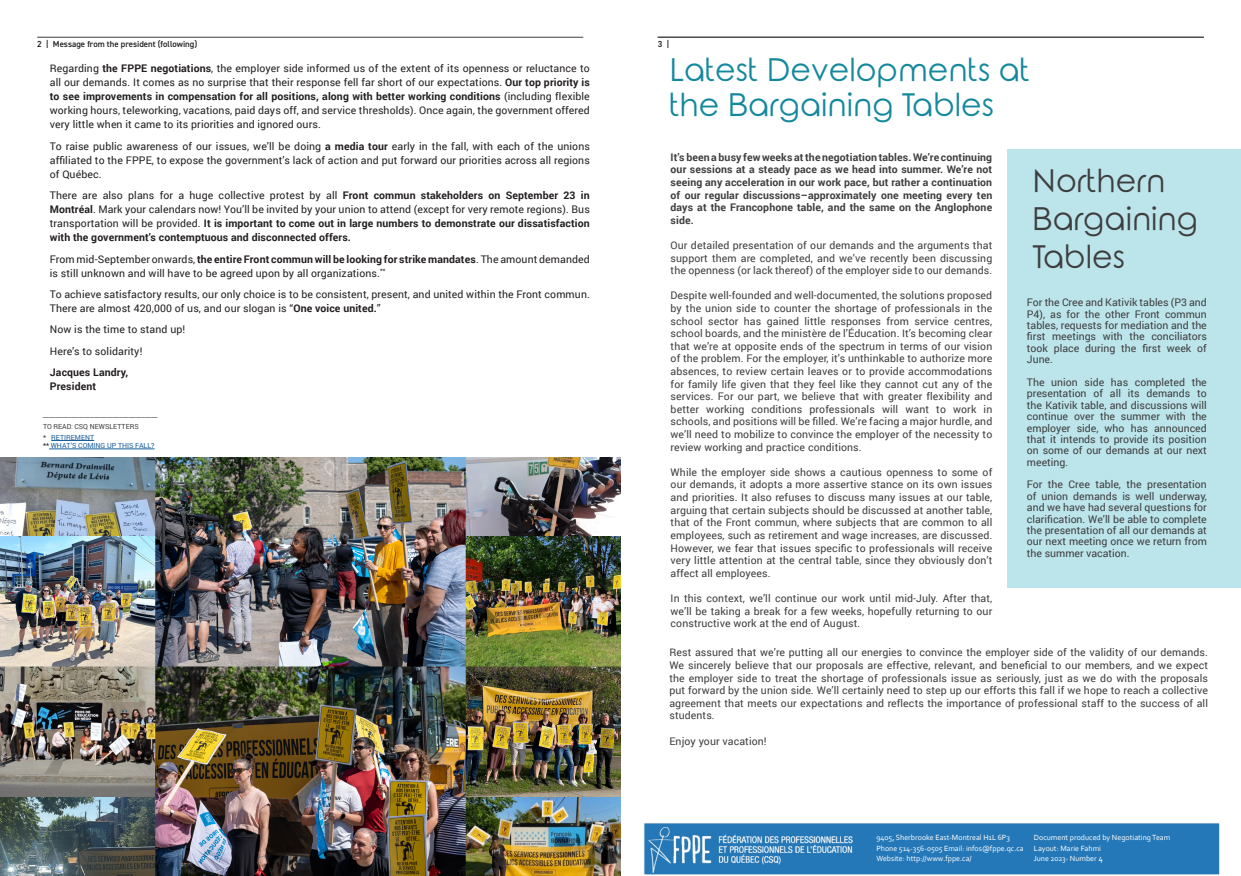
<style>
.page{position:relative;width:1241px;height:876px;background:#fff}
.page>*{position:absolute;margin:0;border:0;box-sizing:border-box;transform-origin:0 0}
.Quote_centered{font:31.5px/35px "Rounded Elegance";color:#14889c}
.Quote_centered-2{font:31.5px/37.8px "Rounded Elegance";color:#3e3e3f}
.Quote_centered-3{font:10.5px/12.6px "Roboto";letter-spacing:.01em;color:#3e3e3f;text-align:justify}
.Quote_centered-4{font:10.5px/14px "Roboto";letter-spacing:.01em;color:#231f20;text-align:justify}
.Quote_centered-5{font:700 10.5px/14px "Roboto";letter-spacing:.01em;color:#231f20;text-align:justify}
.Quote_centered-6{font:700 10.5px/12.6px "Roboto";letter-spacing:.01em;color:#3e3e3f;text-align:justify}
.t1{font:600 8.75px "DIN2014";color:#231f20}
.t2{font:7.88px "Corbel";color:#fff}
.t3{font:7px "Roboto";color:#3e3e3f}
.t4{font:7px "Roboto";color:#175d9e}
.s1{font-weight:700}
.s2{font-weight:400}
.s3{color:#3e3e3f}
.s4{color:#231f20}
.s5{font-size:8.75px}
</style>
<div class="page">
<hr style="left:37px;top:37px;width:546px;height:1px;background:#3e3e3f">
<hr style="left:657px;top:37px;width:546px;height:1px;background:#3e3e3f">
<img style="left:0;top:457px;width:620px;height:419px">
<hr style="left:51px;top:440px;width:43px;height:1px;background:#175d9e">
<hr style="left:49px;top:448px;width:105px;height:1px;background:#175d9e">
<div style="left:1007px;top:150px;width:233px;height:438px;background:#bce4eb"></div>
<div style="left:643px;top:822px;width:576px;height:52px;background:#2578b7"></div>
<div style="left:643px;top:822px;width:576px;height:53px;border:1px solid #f3f3f3"></div>
<img style="left:648px;top:827px;width:204px;height:45px">
<p class="t1" style="left:37px;top:38px;width:161px">2 | Message from the president (following)</p>
<p class="t1" style="left:657px;top:38px;width:13px">3 |</p>
<p class="Quote_centered-4" style="left:50px;top:61px;width:541px">Regarding <span class="s1">the FPPE negotiations</span>, the employer side informed us of the extent of its openness or reluctance to all our demands. It comes as no surprise that their response fell far short of our expectations. <span class="s1">Our top priority is to see improvements in compensation for all positions, along with better working conditions</span> (including flexible working hours, teleworking, vacations, paid days off, and service thresholds). Once again, the government offered very little when it came to its priorities and ignored ours.</p>
<p class="Quote_centered-4" style="left:50px;top:138px;width:541px">To raise public awareness of our issues, we’ll be doing <span class="s1">a media tour</span> early in the fall, with each of the unions affiliated to the FPPE, to expose the government’s lack of action and put forward our priorities across all regions of Québec.</p>
<p class="Quote_centered-5" style="left:50px;top:188px;width:541px"><span class="s2">There are also plans for a huge collective protest by all</span> Front commun stakeholders on September 23 in Montréal<span class="s2">. Mark your calendars now! You’ll be invited by your union to attend (except for very remote regions). Bus transportation will be provided.</span> It is important to come out in large numbers to demonstrate our dissatisfaction with the government’s contemptuous and disconnected offers.</p>
<p class="Quote_centered-4" style="left:50px;top:251px;width:541px">From mid-September onwards, <span class="s1">the entire Front commun will be looking for strike mandates</span>. The amount demanded is still unknown and will have to be agreed upon by all organizations.<sup>**</sup></p>
<p class="Quote_centered-4" style="left:50px;top:287px;width:541px">To achieve satisfactory results, our only choice is to be consistent, present, and united within the Front commun.<br>There are almost 420,000 of us, and our slogan is “<span class="s1">One voice united.</span>”</p>
<p class="Quote_centered-4" style="left:50px;top:322px;width:137px">Now is the time to stand up!</p>
<p class="Quote_centered-4" style="left:50px;top:344px;width:94px">Here’s to solidarity!</p>
<p class="Quote_centered-5" style="left:50px;top:365px;width:80px">Jacques Landry,</p>
<p class="Quote_centered-5" style="left:50px;top:379px;width:48px">President</p>
<p class="t3" style="left:43px;top:410px;width:116px">____________________________________</p>
<p class="t3" style="left:43px;top:421px;width:97px">TO READ: CSQ NEWSLETTERS</p>
<p class="t4" style="left:43px;top:432px;width:53px"><span class="s3">*</span> RETIREMENT</p>
<p class="t4" style="left:43px;top:441px;width:113px"><span class="s4">**</span> WHAT’S COMING UP THIS FALL?</p>
<p class="Quote_centered" style="left:669px;top:57px;width:362px">Latest Developments at the Bargaining Tables</p>
<p class="Quote_centered-6" style="left:670px;top:150px;width:323px">It’s been a busy few weeks at the negotiation tables. We’re continuing our sessions at a steady pace as we head into summer. We’re not seeing any acceleration in our work pace, but rather a continuation of our regular discussions–approximately one meeting every ten days at the Francophone table, and the same on the Anglophone side.</p>
<p class="Quote_centered-3" style="left:670px;top:238px;width:323px">Our detailed presentation of our demands and the arguments that support them are completed, and we’ve recently been discussing the openness (or lack thereof) of the employer side to our demands.</p>
<p class="Quote_centered-3" style="left:670px;top:289px;width:323px">Despite well-founded and well-documented, the solutions proposed by the union side to counter the shortage of professionals in the school sector has gained little responses from service centres, school boards, and the ministère de l’Éducation. It’s becoming clear that we’re at opposite ends of the spectrum in terms of our vision of the problem. For the employer, it’s unthinkable to authorize more absences, to review certain leaves or to provide accommodations for family life given that they feel like they cannot cut any of the services. For our part, we believe that with greater flexibility and better working conditions professionals will want to work in schools, and positions will be filled. We’re facing a major hurdle, and we’ll need to mobilize to convince the employer of the necessity to review working and practice conditions.</p>
<p class="Quote_centered-3" style="left:670px;top:465px;width:323px">While the employer side shows a cautious openness to some of our demands, it adopts a more assertive stance on its own issues and priorities. It also refuses to discuss many issues at our table, arguing that certain subjects should be discussed at another table, that of the Front commun, where subjects that are common to all employees, such as retirement and wage increases, are discussed.<br>However, we fear that issues specific to professionals will receive very little attention at the central table, since they obviously don’t affect all employees.</p>
<p class="Quote_centered-3" style="left:670px;top:591px;width:323px">In this context, we’ll continue our work until mid-July. After that, we’ll be taking a break for a few weeks, hopefully returning to our constructive work at the end of August.</p>
<p class="Quote_centered-3" style="left:669px;top:646px;width:540px">Rest assured that we’re putting all our energies to convince the employer side of the validity of our demands.<br>We sincerely believe that our proposals are effective, relevant, and beneficial to our members, and we expect the employer side to treat the shortage of professionals issue as seriously, just as we do with the proposals put forward by the union side. We’ll certainly need to step up our efforts this fall if we hope to reach a collective agreement that meets our expectations and reflects the importance of professional staff to the success of all students.</p>
<p class="Quote_centered-3" style="left:669px;top:734px;width:99px">Enjoy your vacation!</p>
<p class="Quote_centered-2" style="left:1032px;top:166px;width:167px">Northern<br>Bargaining<br>Tables</p>
<p class="Quote_centered-3" style="left:1026px;top:296px;width:181px;line-height:11.4px">For the Cree and Kativik tables (P3 and P4), as for the other Front commun tables, requests for mediation and the first meetings with the conciliators took place during the first week of June.</p>
<p class="Quote_centered-3" style="left:1026px;top:376px;width:181px;line-height:11.4px">The union side has completed the presentation of all its demands to the Kativik table, and discussions will continue over the summer with the employer side, who has announced that it intends to provide its position on some of our demands at our next meeting.</p>
<p class="Quote_centered-3" style="left:1026px;top:478px;width:181px;line-height:11.4px">For the Cree table, the presentation of union demands is well underway, and we have had several questions for clarification. We’ll be able to complete the presentation of all our demands at our next meeting once we return from the summer vacation.</p>
<p class="t2" style="left:876px;top:833px;width:135px">9405, Sherbrooke East-Montreal H1L 6P3</p>
<p class="t2" style="left:1033px;top:833px;width:138px">Document produced by Negotiating Team</p>
<p class="t2" style="left:876px;top:843px;width:149px">Phone 514-356-0505 Email: infos@fppe.qc.ca</p>
<p class="t2" style="left:1033px;top:843px;width:69px">Layout: Marie Fahmi</p>
<p class="t2" style="left:876px;top:854px;width:97px">Website: http://www.fppe.ca/</p>
<p class="t2" style="left:1033px;top:854px;width:70px">June 2023- Number <span class="s5">4</span></p>
</div>
